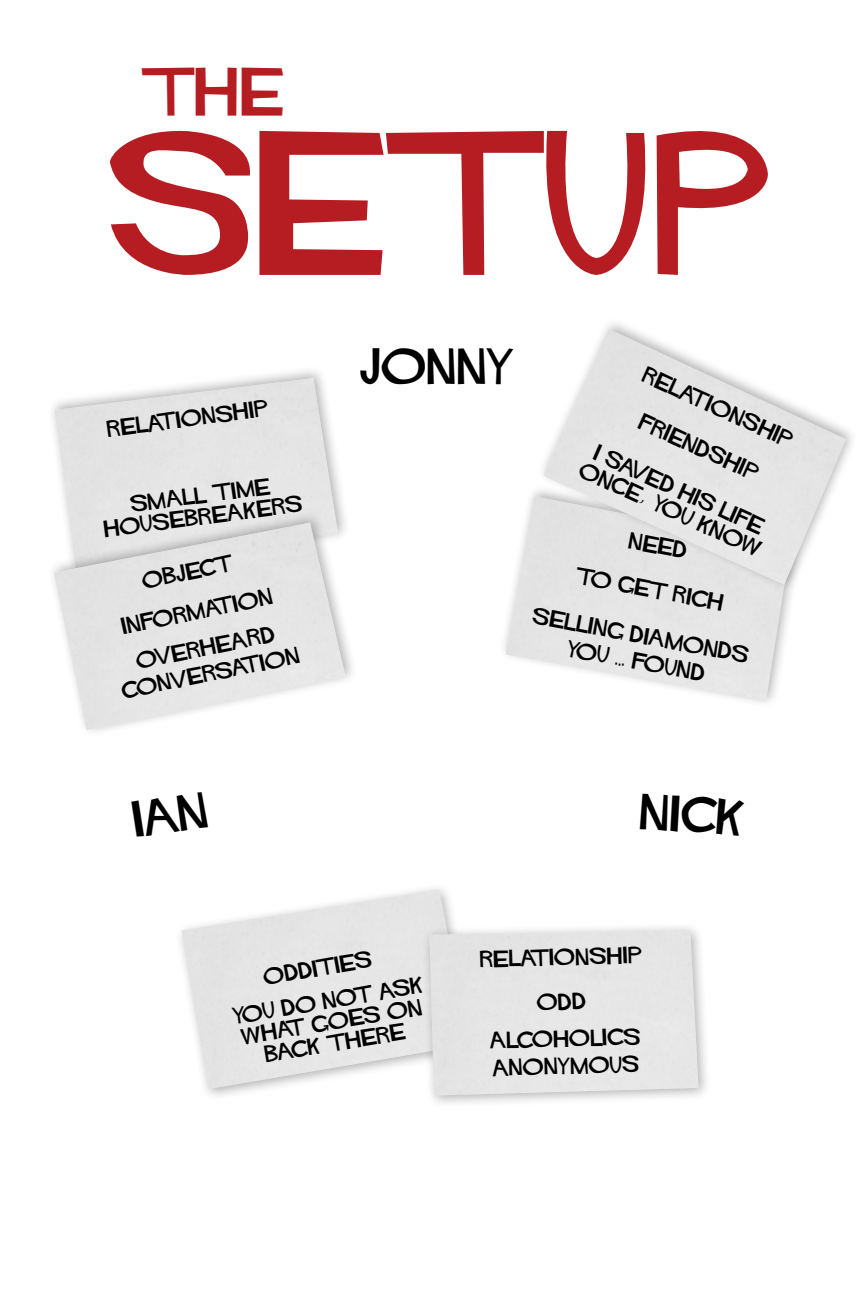
<style>
.page{position:relative;width:864px;height:1296px;background:#fff}
.page>*{position:absolute;margin:0;border:0;box-sizing:border-box;transform-origin:0 0}
.t1{font:144px "Hitchcock";letter-spacing:.015em;color:#b61d22}
.t2{font:48px "Hitchcock";color:#b61d22}
.t3{font:36px "Hitchcock";letter-spacing:.01em;color:#000}
.t4{font:16.6px/21.4px "Hitchcock";color:#000;text-align:center}
</style>
<div class="page">
<div style="left:421px;top:922px;width:290px;height:187px;background:#000;opacity:.3"></div>
<div style="left:429px;top:930px;width:270px;height:166px;background:#e5e5e5"></div>
<img style="left:505px;top:496px;width:286px;height:206px">
<div style="left:535px;top:315px;width:322px;height:275px;background:#000;opacity:.3"></div>
<img style="left:543px;top:329px;width:303px;height:256px">
<div style="left:46px;top:509px;width:312px;height:227px;background:#000;opacity:.3"></div>
<img style="left:54px;top:523px;width:292px;height:207px">
<svg style="left:537px;top:991px;width:49px;height:21px"></svg>
<h2 class="t2" style="left:142px;top:67px;width:144px">THE</h2>
<h1 class="t1" style="left:110px;top:129px;width:661px">SETUP</h1>
<p class="t4" style="left:106px;top:419px;width:163px;rotate:-8deg">relationship</p>
<p class="t4" style="left:100px;top:498px;width:201px;rotate:-8deg">Small time housebreakers</p>
<p class="t4" style="left:140px;top:570px;width:94px;rotate:-11deg">Object</p>
<p class="t4" style="left:120px;top:615px;width:155px;rotate:-11deg">information</p>
<p class="t4" style="left:115px;top:651px;width:182px;line-height:26.2px;rotate:-11deg">OVERHEARD conversation</p>
<h3 class="t3" style="left:360px;top:348px;width:155px">JONNY</h3>
<p class="t4" style="left:649px;top:364px;width:163px;rotate:24deg">relationship</p>
<p class="t4" style="left:645px;top:411px;width:130px;rotate:24deg">Friendship</p>
<p class="t4" style="left:593px;top:439px;width:199px;rotate:24deg">I saved his life once, you know</p>
<p class="t4" style="left:632px;top:529px;width:60px;rotate:11deg">NEED</p>
<p class="t4" style="left:578px;top:564px;width:152px;rotate:11deg">TO GET RICH</p>
<p class="t4" style="left:536px;top:601px;width:221px;line-height:26.2px;rotate:11deg">selling diamonds you ... found</p>
<h3 class="t3" style="left:642px;top:792px;width:106px;rotate:4deg">NICK</h3>
<p class="t4" style="left:225px;top:965px;width:194px;line-height:33.8px;text-align:left;text-indent:37px;rotate:-9deg">oddities you do not ask</p>
<p class="t4" style="left:240px;top:1025px;width:185px;rotate:-9deg">what goes on back there</p>
<p class="t4" style="left:480px;top:949px;width:163px;rotate:-2deg">relationship</p>
<p class="t4" style="left:490px;top:1027px;width:152px;line-height:27.4px;text-align:left;rotate:-2deg">alcoholics anonymous</p>
</div>
